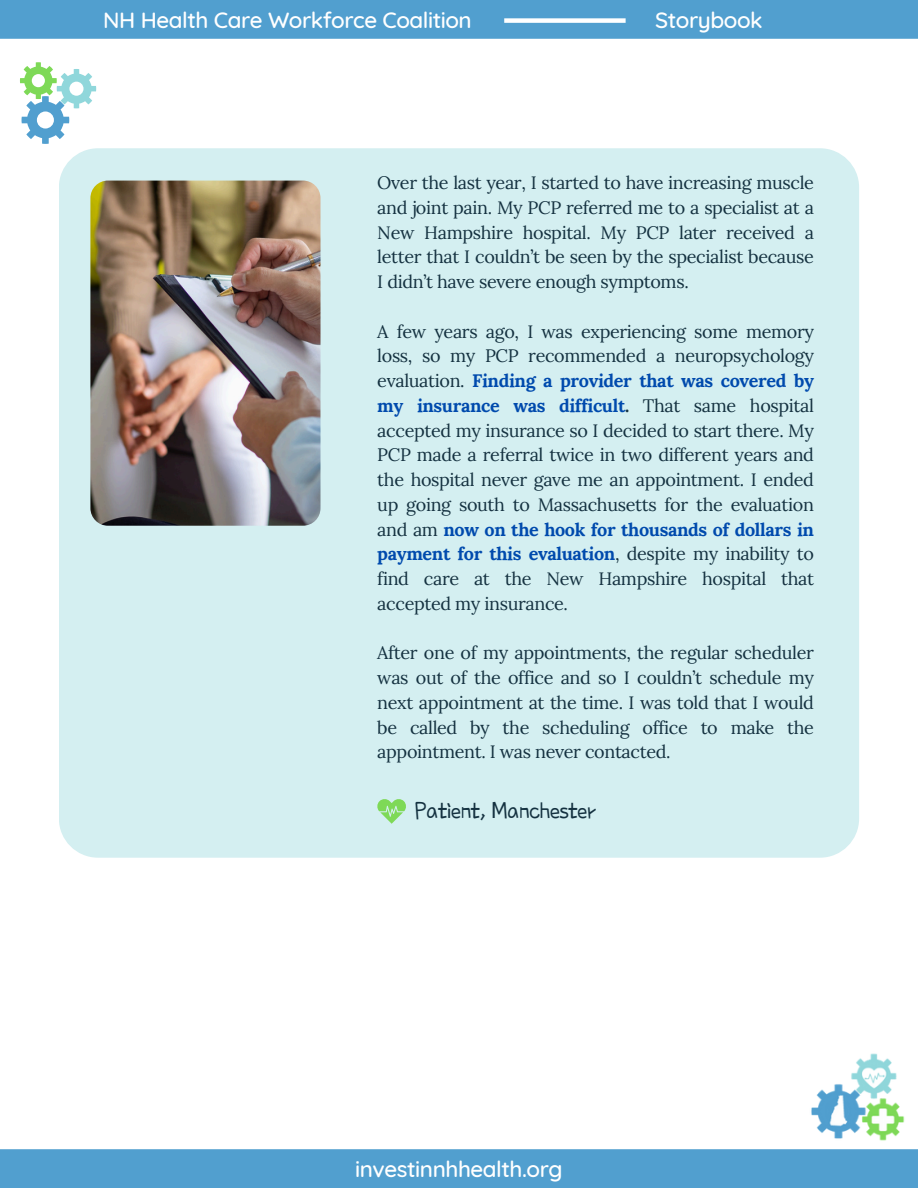
<style>
.page{position:relative;width:918px;height:1188px;background:#fff}
.page>*{position:absolute;margin:0;border:0;box-sizing:border-box;transform-origin:0 0}
.t1{font:25.8px "Poor Story";letter-spacing:-.02em;color:#143140}
.t2{font:500 22.5px "Quicksand";letter-spacing:-.02em;color:#fff}
.t3{font:18px/24.8px "Lora";letter-spacing:-.02em;color:#143140;text-align:justify}
.s1{font-weight:700;color:#004aad}
.s2{font-weight:700}
</style>
<div class="page">
<div style="left:0;top:1149px;width:918px;height:39px;background:#519fcf"></div>
<div style="left:59px;top:148px;width:800px;height:710px;background:#d4eff1;border-radius:39px"></div>
<img style="left:90px;top:181px;width:231px;height:345px;border-radius:17px">
<div style="left:0;top:0;width:918px;height:39px;background:#519fcf"></div>
<div style="left:504px;top:18px;width:122px;height:5px;background:#fff"></div>
<svg style="left:377px;top:799px;width:29px;height:25px"></svg>
<svg style="left:20px;top:62px;width:76px;height:82px"></svg>
<img style="left:811px;top:1053px;width:94px;height:88px">
<p class="t2" style="left:103px;top:5px;width:370px">NH Health Care Workforce Coalition</p>
<p class="t2" style="left:655px;top:5px;width:109px">Storybook</p>
<h2 class="t3" style="left:377px;top:170px;width:438px">Over the last year, I started to have increasing muscle and joint pain. My PCP referred me to a specialist at a New Hampshire hospital. My PCP later received a letter that I couldn’t be seen by the specialist because I didn’t have severe enough symptoms.</h2>
<p class="t3" style="left:377px;top:319px;width:438px">A few years ago, I was experiencing some memory loss, so my PCP recommended a neuropsychology evaluation. <span class="s1">Finding a provider that was covered by my insurance was difficult</span><span class="s2">.</span> That same hospital accepted my insurance so I decided to start there. My PCP made a referral twice in two different years and the hospital never gave me an appointment. I ended up going south to Massachusetts for the evaluation and am <span class="s1">now on the hook for thousands of dollars in payment for this evaluation</span>, despite my inability to find care at the New Hampshire hospital that accepted my insurance.</p>
<p class="t3" style="left:377px;top:640px;width:438px">After one of my appointments, the regular scheduler was out of the office and so I couldn’t schedule my next appointment at the time. I was told that I would be called by the scheduling office to make the appointment. I was never contacted.</p>
<p class="t1" style="left:415px;top:798px;width:183px">Patient, Manchester</p>
<p class="t2" style="left:355px;top:1154px;width:209px">investinnhhealth.org</p>
</div>
